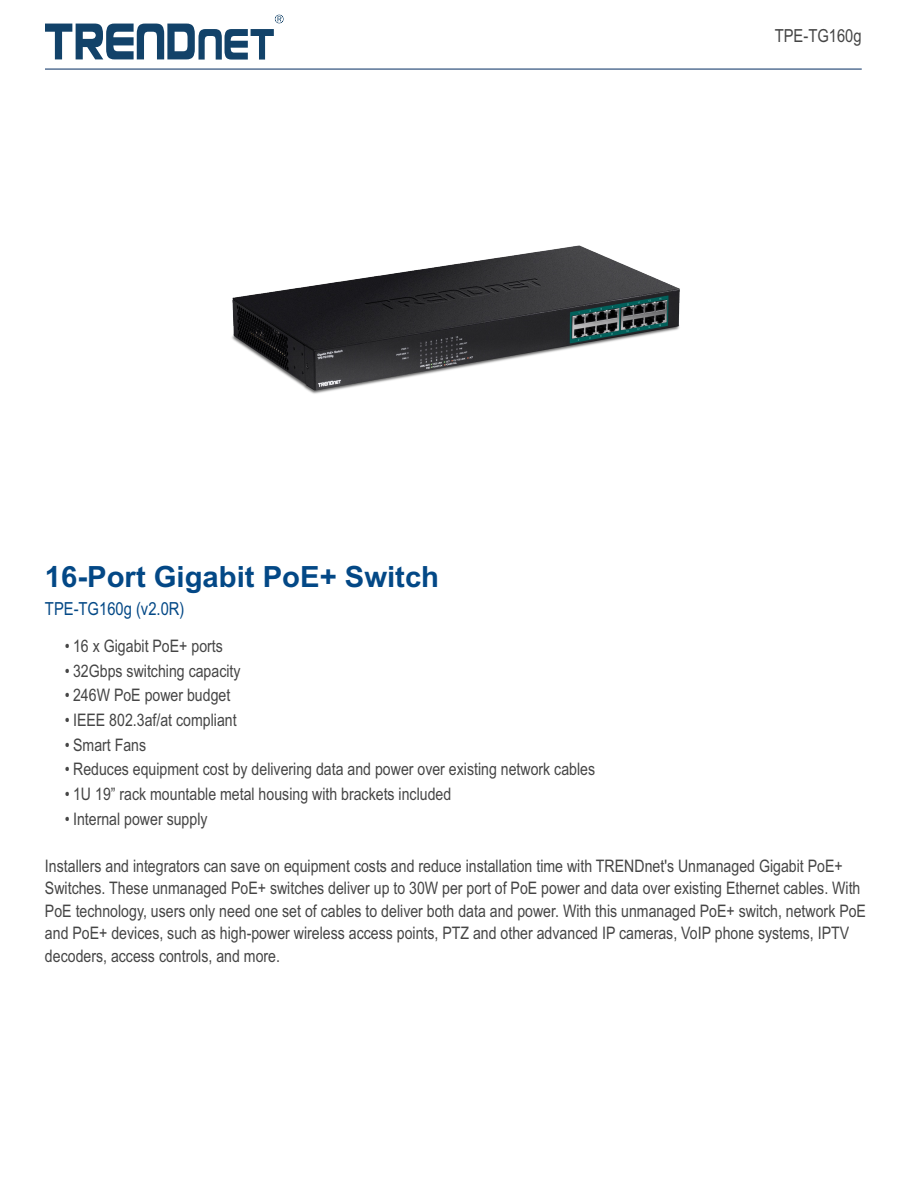
<style>
.page{position:relative;width:918px;height:1188px;background:#fff}
.page>*{position:absolute;margin:0;border:0;box-sizing:border-box;transform-origin:0 0}
.t1{font:700 29.25px "Arial";color:#034886}
.t2{font:18px "Arial Narrow";color:#034886}
.t3{font:18px "Arial Narrow";color:#454545}
.t4{font:17.25px/22.4px "Arial Narrow";color:#454545}
</style>
<div class="page">
<svg style="left:45px;top:15px;width:239px;height:45px"></svg>
<img style="left:232px;top:245px;width:448px;height:149px">
<hr style="left:45px;top:68px;width:817px;height:2px;background:#32537e">
<p class="t3" style="left:775px;top:28px;width:88px">TPE-TG160g</p>
<h1 class="t1" style="left:45px;top:566px;width:396px">16-Port Gigabit PoE+ Switch</h1>
<p class="t2" style="left:45px;top:602px;width:141px">TPE-TG160g (v2.0R)</p>
<p class="t4" style="left:65px;top:636px;width:160px">• 16 x Gigabit PoE+ ports</p>
<p class="t4" style="left:65px;top:661px;width:177px">• 32Gbps switching capacity</p>
<p class="t4" style="left:65px;top:686px;width:167px">• 246W PoE power budget</p>
<p class="t4" style="left:65px;top:710px;width:173px">• IEEE 802.3af/at compliant</p>
<p class="t4" style="left:65px;top:735px;width:83px">• Smart Fans</p>
<p class="t4" style="left:65px;top:760px;width:532px">• Reduces equipment cost by delivering data and power over existing network cables</p>
<p class="t4" style="left:65px;top:784px;width:388px">• 1U 19” rack mountable metal housing with brackets included</p>
<p class="t4" style="left:65px;top:809px;width:144px">• Internal power supply</p>
<p class="t4" style="left:45px;top:856px;width:823px">Installers and integrators can save on equipment costs and reduce installation time with TRENDnet's Unmanaged Gigabit PoE+ Switches. These unmanaged PoE+ switches deliver up to 30W per port of PoE power and data over existing Ethernet cables. With PoE technology, users only need one set of cables to deliver both data and power. With this unmanaged PoE+ switch, network PoE and PoE+ devices, such as high-power wireless access points, PTZ and other advanced IP cameras, VoIP phone systems, IPTV decoders, access controls, and more.</p>
</div>
